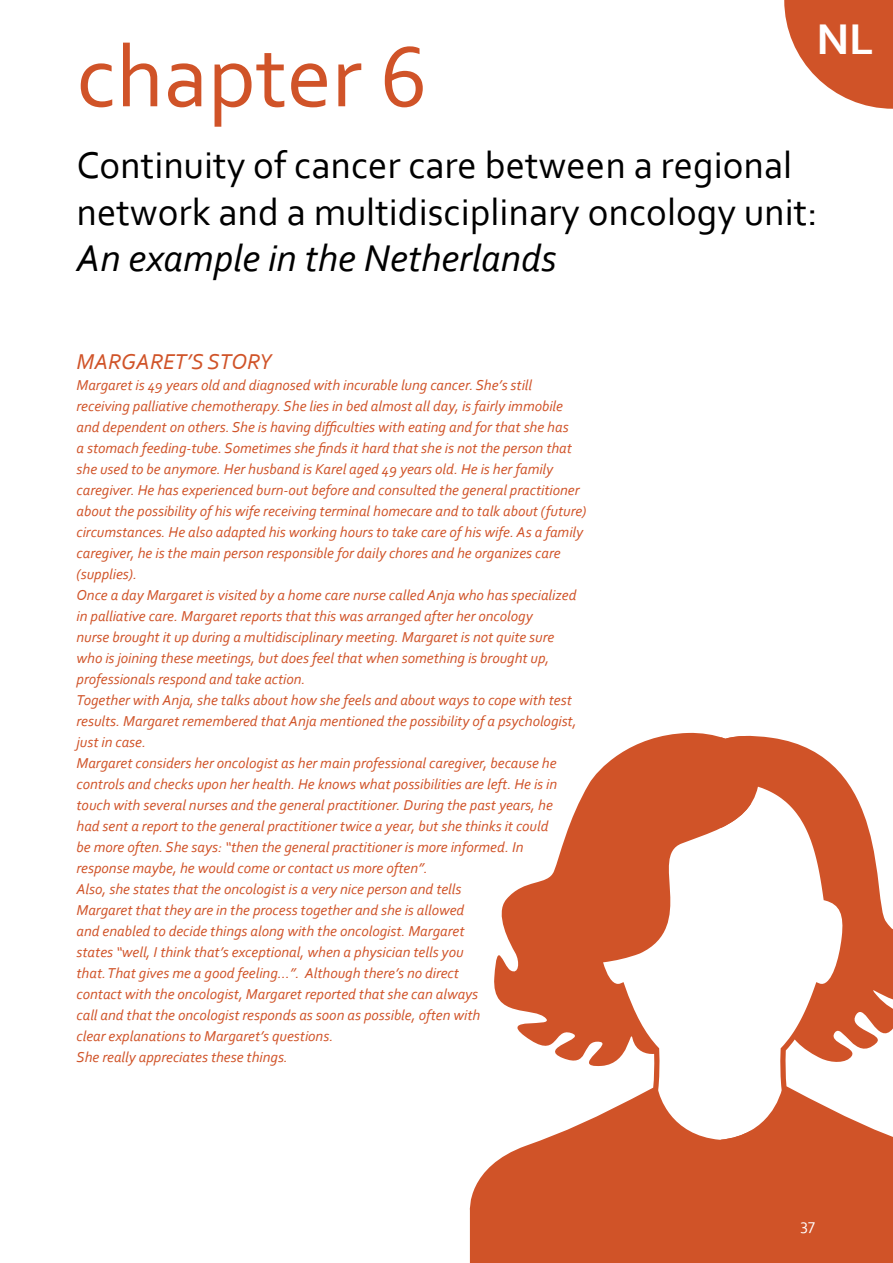
<style>
.page{position:relative;width:893px;height:1263px;background:#fff}
.page>*{position:absolute;margin:0;border:0;box-sizing:border-box;transform-origin:0 0}
.t1{font:90px "Corbel";color:#d05328}
.t2{font:700 45px "Corbel";color:#fff}
.t3{font:39px/46.8px "Corbel";color:#000}
.t4{font:italic 39px "Corbel";color:#000}
.t5{font:italic 22.5px "Corbel";color:#d05328}
.t6{font:16.5px "Corbel";color:#fff}
.t7{font:italic 15px/21px "Corbel";color:#d05328}
</style>
<div class="page">
<svg style="left:469px;top:732px;width:252px;height:531px;fill:#d05328"></svg>
<svg style="left:784px;top:0;width:109px;height:109px"></svg>
<svg style="left:721px;top:735px;width:172px;height:528px;fill:#d05328"></svg>
<h1 class="t1" style="left:77px;top:21px;width:352px">chapter 6</h1>
<h2 class="t2" style="left:816px;top:11px;width:58px">NL</h2>
<h3 class="t3" style="left:77px;top:141px;width:743px">Continuity of cancer care between a regional network and a multidisciplinary oncology unit:</h3>
<h3 class="t4" style="left:77px;top:234px;width:481px">An example in the Netherlands</h3>
<h3 class="t5" style="left:77px;top:347px;width:197px">MARGARET’S STORY</h3>
<p class="t7" style="left:77px;top:374px;width:511px">Margaret is 49 years old and diagnosed with incurable lung cancer. She’s still receiving palliative chemotherapy. She lies in bed almost all day, is fairly immobile and dependent on others. She is having difficulties with eating and for that she has<br>a stomach feeding-tube. Sometimes she finds it hard that she is not the person that she used to be anymore. Her husband is Karel aged 49 years old. He is her family caregiver. He has experienced burn-out before and consulted the general practitioner about the possibility of his wife receiving terminal homecare and to talk about (future) circumstances. He also adapted his working hours to take care of his wife. As a family caregiver, he is the main person responsible for daily chores and he organizes care (supplies).<br>Once a day Margaret is visited by a home care nurse called Anja who has specialized in palliative care. Margaret reports that this was arranged after her oncology<br>nurse brought it up during a multidisciplinary meeting. Margaret is not quite sure<br>who is joining these meetings, but does feel that when something is brought up, professionals respond and take action.<br>Together with Anja, she talks about how she feels and about ways to cope with test results. Margaret remembered that Anja mentioned the possibility of a psychologist, just in case.<br>Margaret considers her oncologist as her main professional caregiver, because he controls and checks upon her health. He knows what possibilities are left. He is in touch with several nurses and the general practitioner. During the past years, he<br>had sent a report to the general practitioner twice a year, but she thinks it could<br>be more often. She says: “then the general practitioner is more informed. In<br>response maybe, he would come or contact us more often”.<br>Also, she states that the oncologist is a very nice person and tells<br>Margaret that they are in the process together and she is allowed<br>and enabled to decide things along with the oncologist. Margaret<br>states “well, I think that’s exceptional, when a physician tells you<br>that. That gives me a good feeling...”. Although there’s no direct<br>contact with the oncologist, Margaret reported that she can always<br>call and that the oncologist responds as soon as possible, often with<br>clear explanations to Margaret’s questions.<br>She really appreciates these things.</p>
<p class="t6" style="left:801px;top:1214px;width:16px">37</p>
</div>
